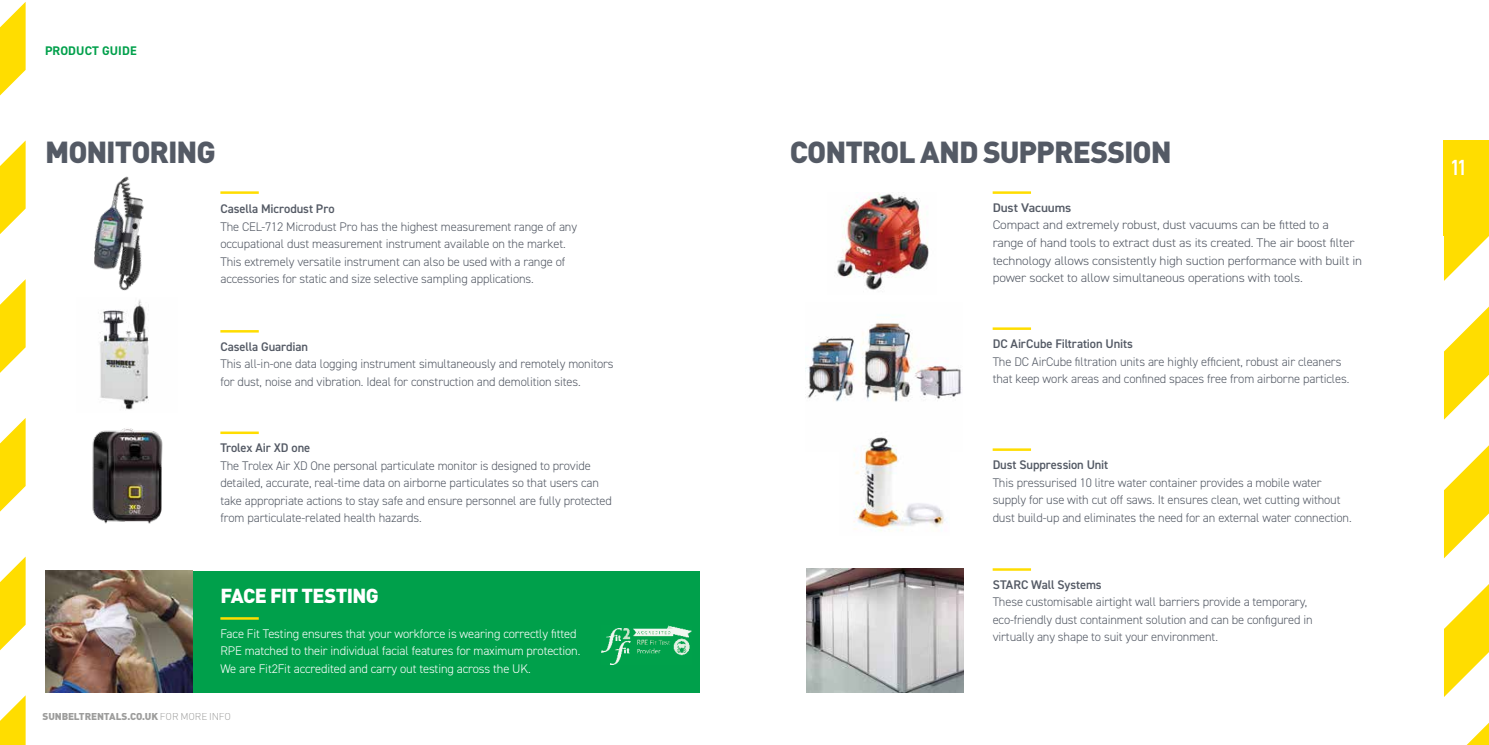
<style>
.page{position:relative;width:1489px;height:745px;background:#fff}
.page>*{position:absolute;margin:0;border:0;box-sizing:border-box;transform-origin:0 0}
.t1{font:900 30px "DINOT";letter-spacing:-.035em;color:#545a65}
.t2{font:700 condensed 21.25px "DINOT";color:#fff}
.t3{font:900 20px "DINOT";letter-spacing:-.035em;color:#fff}
.t4{font:300 12.5px/17.5px "DIN2014";letter-spacing:-.01em;color:#545a65}
.t5{font:300 12.5px/17.5px "DIN2014";letter-spacing:-.01em;color:#545a65;scale:1.06 1}
.t6{font:300 12.5px/17.5px "DIN2014";letter-spacing:-.01em;color:#fff}
.t7{font:600 12.5px "DIN2014";letter-spacing:-.01em;color:#545a65}
.t8{font:700 12.5px "DIN2014";letter-spacing:.01em;color:#00a04b}
.t9{font:600 12.5px "DIN2014";letter-spacing:-.01em;color:#545a65;scale:1.06 1}
.t10{font:900 10px "DINOT";letter-spacing:-.015em;color:#9d9d9c}
.s1{font-weight:300}
</style>
<div class="page">
<hr style="left:992px;top:191px;width:38px;height:3px;background:#fd0">
<hr style="left:992px;top:327px;width:38px;height:3px;background:#fd0">
<hr style="left:992px;top:448px;width:38px;height:2px;background:#fd0">
<hr style="left:992px;top:568px;width:38px;height:2px;background:#fd0">
<img style="left:837px;top:193px;width:92px;height:97px">
<img style="left:805px;top:323px;width:157px;height:79px">
<img style="left:853px;top:437px;width:93px;height:94px">
<img style="left:806px;top:568px;width:157px;height:124px">
<svg style="left:0;top:556px;width:26px;height:188px"></svg>
<svg style="left:0;top:418px;width:26px;height:93px"></svg>
<svg style="left:0;top:279px;width:26px;height:93px"></svg>
<svg style="left:0;top:140px;width:26px;height:94px"></svg>
<svg style="left:0;top:2px;width:26px;height:93px"></svg>
<svg style="left:1444px;top:585px;width:44px;height:159px"></svg>
<svg style="left:1444px;top:446px;width:44px;height:112px"></svg>
<svg style="left:1444px;top:307px;width:44px;height:112px"></svg>
<svg style="left:1444px;top:236px;width:44px;height:45px"></svg>
<hr style="left:220px;top:191px;width:39px;height:3px;background:#fd0">
<img style="left:94px;top:176px;width:50px;height:115px">
<hr style="left:220px;top:330px;width:39px;height:2px;background:#fd0">
<img style="left:99px;top:299px;width:50px;height:111px">
<hr style="left:220px;top:431px;width:39px;height:3px;background:#fd0">
<img style="left:92px;top:428px;width:71px;height:96px">
<div style="left:45px;top:570px;width:654px;height:122px;background:#00a04b"></div>
<hr style="left:220px;top:616px;width:39px;height:3px;background:#fd0">
<img style="left:45px;top:570px;width:147px;height:122px">
<img style="left:601px;top:625px;width:90px;height:39px">
<div style="left:1443px;top:140px;width:45px;height:96px;background:#fd0"></div>
<p class="t8" style="left:45px;top:42px;width:93px">PRODUCT GUIDE</p>
<h1 class="t1" style="left:45px;top:132px;width:172px">MONITORING</h1>
<p class="t7" style="left:220px;top:201px;width:116px">Casella Microdust Pro</p>
<p class="t4" style="left:220px;top:218px;width:358px">The CEL-712 Microdust Pro has the highest measurement range of any occupational dust measurement instrument available on the market.<br>This extremely versatile instrument can also be used with a range of accessories for static and size selective sampling applications.</p>
<p class="t7" style="left:220px;top:338px;width:89px">Casella Guardian</p>
<p class="t4" style="left:220px;top:355px;width:395px">This all-in-one data logging instrument simultaneously and remotely monitors for dust, noise and vibration. Ideal for construction and demolition sites.</p>
<p class="t7" style="left:220px;top:439px;width:91px">Trolex Air XD one</p>
<p class="t4" style="left:220px;top:456px;width:393px">The Trolex Air XD One personal particulate monitor is designed to provide detailed, accurate, real-time data on airborne particulates so that users can take appropriate actions to stay safe and ensure personnel are fully protected from particulate-related health hazards.</p>
<h3 class="t3" style="left:220px;top:582px;width:160px">FACE FIT TESTING</h3>
<p class="t6" style="left:220px;top:624px;width:361px">Face Fit Testing ensures that your workforce is wearing correctly fitted<br>RPE matched to their individual facial features for maximum protection.<br>We are Fit2Fit accredited and carry out testing across the UK.</p>
<p class="t10" style="left:43px;top:709px;width:190px">SUNBELTRENTALS.CO.UK <span class="s1">FOR MORE INFO</span></p>
<h1 class="t1" style="left:789px;top:132px;width:383px">CONTROL AND SUPPRESSION</h1>
<p class="t9" style="left:992px;top:199px;width:76px">Dust Vacuums</p>
<p class="t5" style="left:992px;top:216px;width:350px">Compact and extremely robust, dust vacuums can be fitted to a range of hand tools to extract dust as its created. The air boost filter technology allows consistently high suction performance with built in power socket to allow simultaneous operations with tools.</p>
<p class="t7" style="left:992px;top:335px;width:142px">DC AirCube Filtration Units</p>
<p class="t4" style="left:992px;top:352px;width:358px">The DC AirCube filtration units are highly efficient, robust air cleaners that keep work areas and confined spaces free from airborne particles.</p>
<p class="t7" style="left:992px;top:456px;width:117px">Dust Suppression Unit</p>
<p class="t4" style="left:992px;top:473px;width:360px">This pressurised 10 litre water container provides a mobile water supply for use with cut off saws. It ensures clean, wet cutting without dust build-up and eliminates the need for an external water connection.</p>
<p class="t7" style="left:992px;top:576px;width:110px">STARC Wall Systems</p>
<p class="t4" style="left:992px;top:593px;width:321px">These customisable airtight wall barriers provide a temporary, eco-friendly dust containment solution and can be configured in virtually any shape to suit your environment.</p>
<h2 class="t2" style="left:1450px;top:152px;width:17px">11</h2>
</div>
